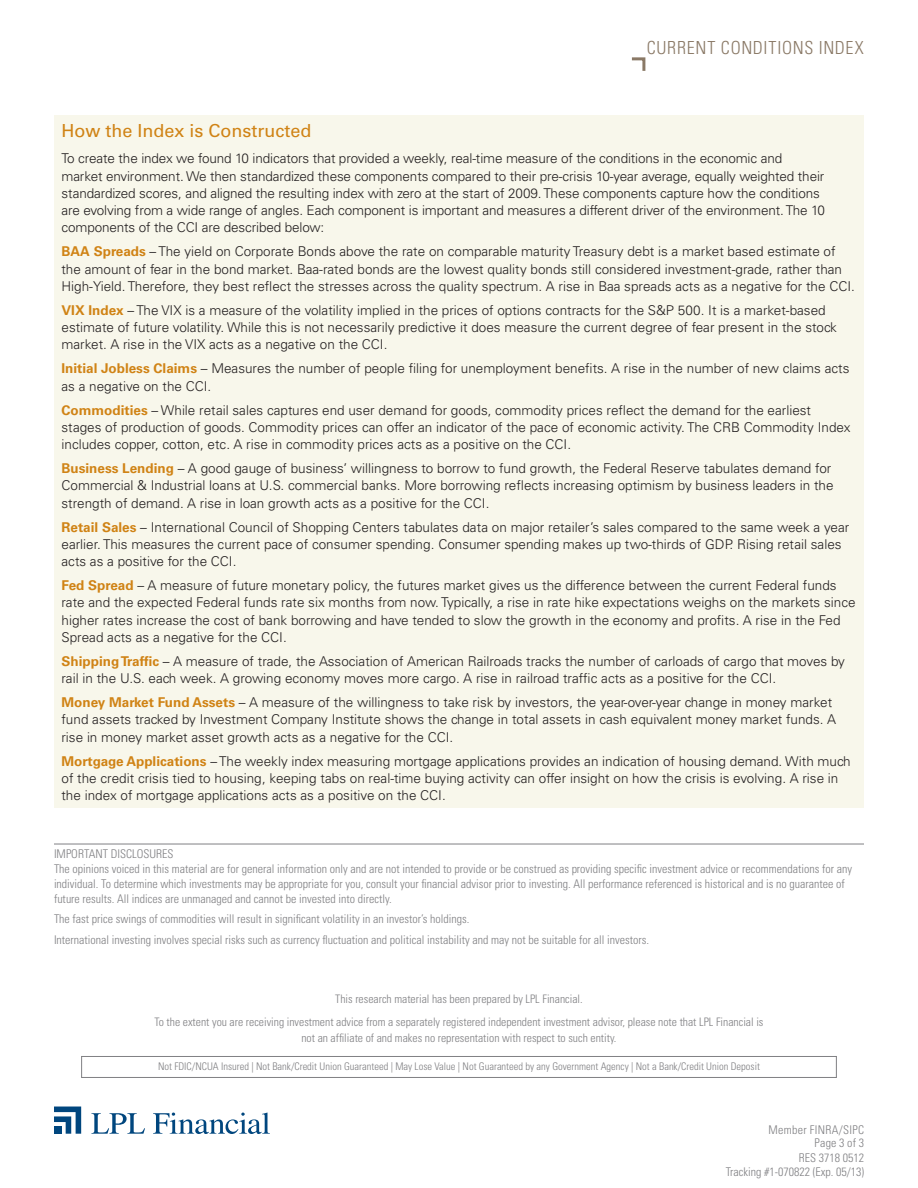
<style>
.page{position:relative;width:918px;height:1188px;background:#fff}
.page>*{position:absolute;margin:0;border:0;box-sizing:border-box;transform-origin:0 0}
.Subhead{font:18px "Univers";color:#d08315}
.t1{font:300 condensed 18px "Univers";letter-spacing:.04em;color:#8a7966}
.Subhead-2{font:300 13.5px/17.2px "Univers";color:#231f20}
.t2{font:300 condensed 12px/15px "Univers";color:#808083}
.t3{font:300 condensed 12px "Univers";letter-spacing:.025em;color:#808083}
.t4{font:300 condensed 11.7px/22.8px "Univers";color:#808083;text-align:center}
.t5{font:300 condensed 10.5px "Univers";color:#808083}
.s1{font-weight:700;color:#d08315}
</style>
<div class="page">
<svg style="left:91px;top:1113px;width:54px;height:21px"></svg>
<svg style="left:153px;top:1113px;width:117px;height:21px"></svg>
<svg style="left:54px;top:1107px;width:27px;height:27px"></svg>
<div style="left:54px;top:1126px;width:7px;height:8px;background:#00467e"></div>
<svg style="left:631px;top:57px;width:15px;height:14px"></svg>
<div style="left:81px;top:1056px;width:756px;height:22px;border:1px solid #808083"></div>
<div style="left:54px;top:116px;width:810px;height:692px;background:#f8f7eb"></div>
<hr style="left:54px;top:844px;width:810px;height:1px;background:#808083">
<p class="t1" style="left:647px;top:37px;width:219px">CURRENT CONDITIONS INDEX</p>
<p class="Subhead" style="left:62px;top:119px;width:252px">How the Index is Constructed</p>
<p class="Subhead-2" style="left:62px;top:150px;width:765px">To create the index we found 10 indicators that provided a weekly, real-time measure of the conditions in the economic and market environment. We then standardized these components compared to their pre-crisis 10-year average, equally weighted their standardized scores, and aligned the resulting index with zero at the start of 2009. These components capture how the conditions are evolving from a wide range of angles. Each component is important and measures a different driver of the environment. The 10 components of the CCI are described below:</p>
<p class="Subhead-2" style="left:62px;top:243px;width:795px"><span class="s1">BAA Spreads</span> – The yield on Corporate Bonds above the rate on comparable maturity Treasury debt is a market based estimate of the amount of fear in the bond market. Baa-rated bonds are the lowest quality bonds still considered investment-grade, rather than<br>High-Yield. Therefore, they best reflect the stresses across the quality spectrum. A rise in Baa spreads acts as a negative for the CCI.</p>
<p class="Subhead-2" style="left:62px;top:302px;width:777px"><span class="s1">VIX Index</span> – The VIX is a measure of the volatility implied in the prices of options contracts for the S&amp;P 500. It is a market-based estimate of future volatility. While this is not necessarily predictive it does measure the current degree of fear present in the stock market. A rise in the VIX acts as a negative on the CCI.</p>
<p class="Subhead-2" style="left:62px;top:360px;width:789px"><span class="s1">Initial Jobless Claims</span> – Measures the number of people filing for unemployment benefits. A rise in the number of new claims acts as a negative on the CCI.</p>
<p class="Subhead-2" style="left:62px;top:401px;width:791px"><span class="s1">Commodities</span> – While retail sales captures end user demand for goods, commodity prices reflect the demand for the earliest stages of production of goods. Commodity prices can offer an indicator of the pace of economic activity. The CRB Commodity Index includes copper, cotton, etc. A rise in commodity prices acts as a positive on the CCI.</p>
<p class="Subhead-2" style="left:62px;top:460px;width:774px"><span class="s1">Business Lending</span> – A good gauge of business’ willingness to borrow to fund growth, the Federal Reserve tabulates demand for<br>Commercial &amp; Industrial loans at U.S. commercial banks. More borrowing reflects increasing optimism by business leaders in the strength of demand. A rise in loan growth acts as a positive for the CCI.</p>
<p class="Subhead-2" style="left:62px;top:518px;width:789px"><span class="s1">Retail Sales</span> – International Council of Shopping Centers tabulates data on major retailer’s sales compared to the same week a year earlier. This measures the current pace of consumer spending. Consumer spending makes up two-thirds of GDP. Rising retail sales acts as a positive for the CCI.</p>
<p class="Subhead-2" style="left:62px;top:577px;width:796px"><span class="s1">Fed Spread</span> – A measure of future monetary policy, the futures market gives us the difference between the current Federal funds rate and the expected Federal funds rate six months from now. Typically, a rise in rate hike expectations weighs on the markets since higher rates increase the cost of bank borrowing and have tended to slow the growth in the economy and profits. A rise in the Fed Spread acts as a negative for the CCI.</p>
<p class="Subhead-2" style="left:62px;top:653px;width:785px"><span class="s1">Shipping Traffic</span> – A measure of trade, the Association of American Railroads tracks the number of carloads of cargo that moves by rail in the U.S. each week. A growing economy moves more cargo. A rise in railroad traffic acts as a positive for the CCI.</p>
<p class="Subhead-2" style="left:62px;top:694px;width:776px"><span class="s1">Money Market Fund Assets</span> – A measure of the willingness to take risk by investors, the year-over-year change in money market fund assets tracked by Investment Company Institute shows the change in total assets in cash equivalent money market funds. A rise in money market asset growth acts as a negative for the CCI.</p>
<p class="Subhead-2" style="left:62px;top:752px;width:791px"><span class="s1">Mortgage Applications</span> – The weekly index measuring mortgage applications provides an indication of housing demand. With much of the credit crisis tied to housing, keeping tabs on real-time buying activity can offer insight on how the crisis is evolving. A rise in the index of mortgage applications acts as a positive on the CCI.</p>
<p class="t2" style="left:54px;top:846px;width:800px">IMPORTANT DISCLOSURES<br>The opinions voiced in this material are for general information only and are not intended to provide or be construed as providing specific investment advice or recommendations for any individual. To determine which investments may be appropriate for you, consult your financial advisor prior to investing. All performance referenced is historical and is no guarantee of future results. All indices are unmanaged and cannot be invested into directly.</p>
<p class="t2" style="left:54px;top:911px;width:417px">The fast price swings of commodities will result in significant volatility in an investor’s holdings.</p>
<p class="t2" style="left:54px;top:932px;width:597px">International investing involves special risks such as currency fluctuation and political instability and may not be suitable for all investors.</p>
<p class="t4" style="left:155px;top:988px;width:610px">This research material has been prepared by LPL Financial.<br>To the extent you are receiving investment advice from a separately registered independent investment advisor, please note that LPL Financial is</p>
<p class="t4" style="left:301px;top:1027px;width:317px">not an affiliate of and makes no representation with respect to such entity.</p>
<p class="t5" style="left:158px;top:1060px;width:603px">Not FDIC/NCUA Insured | Not Bank/Credit Union Guaranteed | May Lose Value | Not Guaranteed by any Government Agency | Not a Bank/Credit Union Deposit</p>
<p class="t3" style="left:769px;top:1122px;width:97px">Member FINRA/SIPC</p>
<p class="t2" style="left:815px;top:1136px;width:51px">Page 3 of 3</p>
<p class="t2" style="left:799px;top:1150px;width:67px">RES 3718 0512</p>
<p class="t2" style="left:726px;top:1164px;width:140px">Tracking #1-070822 (Exp. 05/13)</p>
</div>
